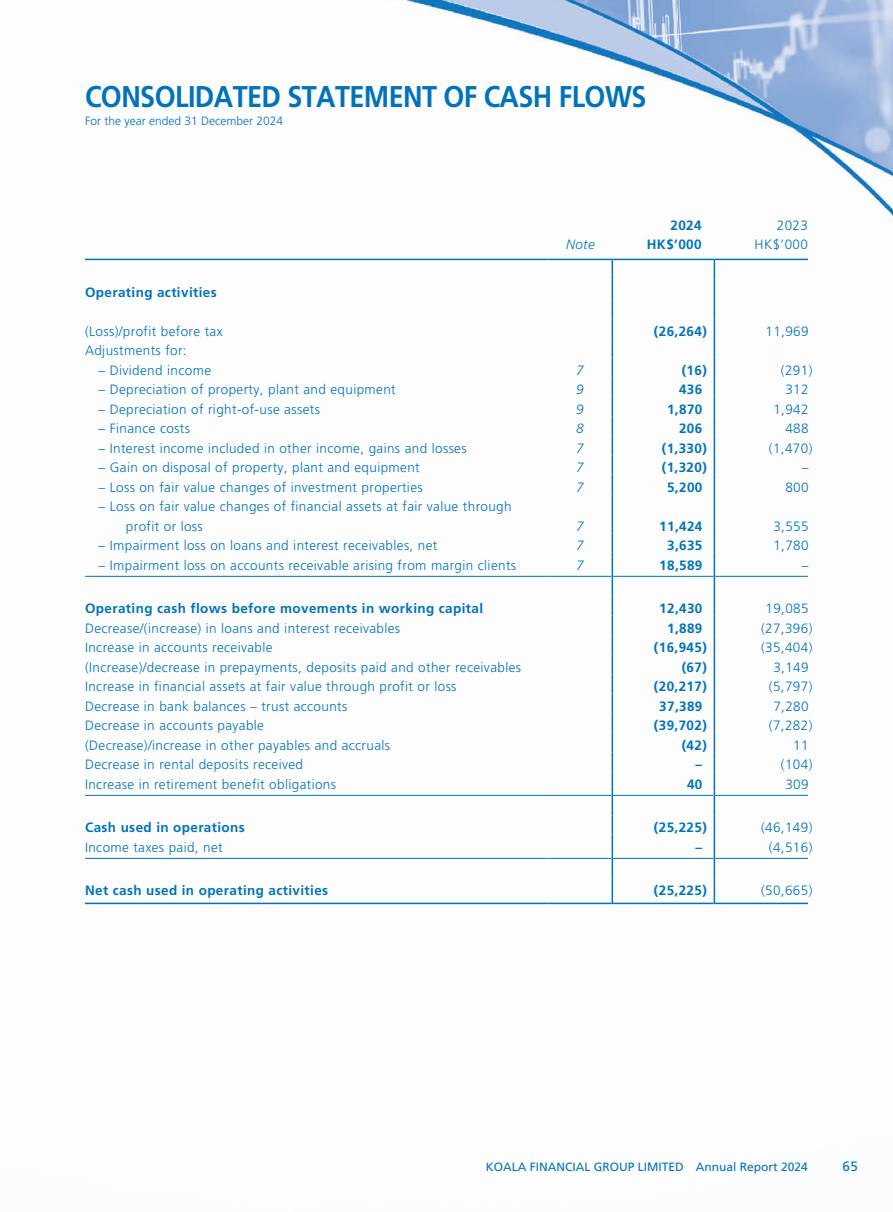
<style>
.page{position:relative;width:893px;height:1212px;background:#fff}
.page>*{position:absolute;margin:0;border:0;box-sizing:border-box;transform-origin:0 0}
.t1{font:700 30px "Frutiger LT Std";letter-spacing:-.02em;color:#0173bb;scale:.9 1}
.t2{font:300 13.5px/19.5px "Frutiger LT Std";letter-spacing:.03em;color:#0173bb}
.t3{font:700 13.5px "Frutiger LT Std";letter-spacing:.03em;color:#0173bb}
.t4{font:italic 300 13.5px "Frutiger LT Std";color:#0173bb}
.t5{font:13.5px "Frutiger LT Std";color:#0173bb}
.t6{font:12px "Frutiger LT Std";color:#0173bb}
.t7{font:300 12px "Frutiger LT Std";color:#0173bb}
</style>
<div class="page">
<img style="left:85px;top:0;width:808px;height:905px">
<svg style="left:612px;top:260px;width:1px;height:234px"></svg>
<hr style="left:612px;top:494px;width:1px;height:39px;background:#0173bb">
<svg style="left:714px;top:260px;width:1px;height:234px"></svg>
<hr style="left:714px;top:494px;width:1px;height:39px;background:#0173bb">
<svg style="left:612px;top:533px;width:1px;height:371px"></svg>
<svg style="left:714px;top:533px;width:1px;height:371px"></svg>
<hr style="left:85px;top:259px;width:464px;height:1px;background:#0173bb">
<hr style="left:549px;top:259px;width:63px;height:1px;background:#0173bb">
<hr style="left:612px;top:259px;width:102px;height:1px;background:#0173bb">
<hr style="left:714px;top:259px;width:94px;height:1px;background:#0173bb">
<hr style="left:85px;top:576px;width:464px;height:1px;background:#0173bb">
<hr style="left:549px;top:576px;width:63px;height:1px;background:#0173bb">
<hr style="left:613px;top:576px;width:101px;height:1px;background:#0173bb">
<hr style="left:715px;top:576px;width:93px;height:1px;background:#0173bb">
<hr style="left:85px;top:795px;width:464px;height:1px;background:#0173bb">
<hr style="left:549px;top:795px;width:63px;height:1px;background:#0173bb">
<hr style="left:613px;top:795px;width:101px;height:1px;background:#0173bb">
<hr style="left:715px;top:795px;width:93px;height:1px;background:#0173bb">
<hr style="left:85px;top:858px;width:464px;height:1px;background:#0173bb">
<hr style="left:549px;top:858px;width:63px;height:1px;background:#0173bb">
<hr style="left:613px;top:858px;width:101px;height:1px;background:#0173bb">
<hr style="left:715px;top:858px;width:93px;height:1px;background:#0173bb">
<hr style="left:85px;top:903px;width:464px;height:1px;background:#0173bb">
<hr style="left:549px;top:903px;width:63px;height:1px;background:#0173bb">
<hr style="left:613px;top:903px;width:101px;height:1px;background:#0173bb">
<hr style="left:715px;top:903px;width:93px;height:1px;background:#0173bb">
<h1 class="t1" style="left:85px;top:79px;width:625px">CONSOLIDATED STATEMENT OF CASH FLOWS</h1>
<p class="t7" style="left:85px;top:114px;width:200px">For the year ended 31 December 2024</p>
<p class="t3" style="left:670px;top:217px;width:33px">2024</p>
<p class="t2" style="left:777px;top:216px;width:33px">2023</p>
<p class="t4" style="left:566px;top:237px;width:30px">Note</p>
<p class="t3" style="left:647px;top:237px;width:56px">HK$’000</p>
<p class="t2" style="left:755px;top:235px;width:55px">HK$’000</p>
<p class="t3" style="left:85px;top:284px;width:133px">Operating activities</p>
<p class="t2" style="left:85px;top:322px;width:139px">(Loss)/profit before tax</p>
<p class="t3" style="left:654px;top:323px;width:54px">(26,264)</p>
<p class="t2" style="left:765px;top:322px;width:45px">11,969</p>
<p class="t2" style="left:85px;top:341px;width:103px">Adjustments for:</p>
<p class="t2" style="left:99px;top:361px;width:114px">– Dividend income</p>
<p class="t4" style="left:576px;top:362px;width:9px">7</p>
<p class="t3" style="left:682px;top:362px;width:27px">(16)</p>
<p class="t2" style="left:781px;top:361px;width:33px">(291)</p>
<p class="t2" style="left:99px;top:380px;width:299px">– Depreciation of property, plant and equipment</p>
<p class="t4" style="left:576px;top:382px;width:9px">9</p>
<p class="t3" style="left:679px;top:382px;width:25px">436</p>
<p class="t2" style="left:785px;top:380px;width:25px">312</p>
<p class="t2" style="left:99px;top:400px;width:223px">– Depreciation of right-of-use assets</p>
<p class="t4" style="left:576px;top:401px;width:9px">9</p>
<p class="t3" style="left:667px;top:401px;width:37px">1,870</p>
<p class="t2" style="left:773px;top:400px;width:37px">1,942</p>
<p class="t2" style="left:99px;top:419px;width:93px">– Finance costs</p>
<p class="t4" style="left:576px;top:421px;width:9px">8</p>
<p class="t3" style="left:679px;top:421px;width:25px">206</p>
<p class="t2" style="left:785px;top:419px;width:25px">488</p>
<p class="t2" style="left:99px;top:439px;width:370px">– Interest income included in other income, gains and losses</p>
<p class="t4" style="left:576px;top:440px;width:9px">7</p>
<p class="t3" style="left:662px;top:440px;width:47px">(1,330)</p>
<p class="t2" style="left:769px;top:439px;width:45px">(1,470)</p>
<p class="t2" style="left:99px;top:458px;width:323px">– Gain on disposal of property, plant and equipment</p>
<p class="t4" style="left:576px;top:460px;width:9px">7</p>
<p class="t3" style="left:662px;top:460px;width:47px">(1,320)</p>
<p class="t2" style="left:802px;top:458px;width:8px">–</p>
<p class="t2" style="left:99px;top:478px;width:326px">– Loss on fair value changes of investment properties</p>
<p class="t4" style="left:576px;top:479px;width:9px">7</p>
<p class="t3" style="left:667px;top:479px;width:37px">5,200</p>
<p class="t2" style="left:785px;top:478px;width:25px">800</p>
<p class="t2" style="left:126px;top:497px;width:387px;text-indent:-27px">– Loss on fair value changes of financial assets at fair value through profit or loss</p>
<p class="t4" style="left:576px;top:518px;width:9px">7</p>
<p class="t3" style="left:659px;top:518px;width:45px">11,424</p>
<p class="t2" style="left:773px;top:517px;width:37px">3,555</p>
<p class="t2" style="left:99px;top:536px;width:340px">– Impairment loss on loans and interest receivables, net</p>
<p class="t4" style="left:576px;top:538px;width:9px">7</p>
<p class="t3" style="left:667px;top:538px;width:37px">3,635</p>
<p class="t2" style="left:773px;top:536px;width:37px">1,780</p>
<p class="t2" style="left:99px;top:556px;width:419px">– Impairment loss on accounts receivable arising from margin clients</p>
<p class="t4" style="left:576px;top:557px;width:9px">7</p>
<p class="t3" style="left:659px;top:557px;width:45px">18,589</p>
<p class="t2" style="left:802px;top:556px;width:8px">–</p>
<p class="t3" style="left:85px;top:601px;width:400px">Operating cash flows before movements in working capital</p>
<p class="t3" style="left:659px;top:601px;width:45px">12,430</p>
<p class="t2" style="left:765px;top:599px;width:45px">19,085</p>
<p class="t2" style="left:85px;top:619px;width:317px">Decrease/(increase) in loans and interest receivables</p>
<p class="t3" style="left:667px;top:620px;width:37px">1,889</p>
<p class="t2" style="left:761px;top:619px;width:53px">(27,396)</p>
<p class="t2" style="left:85px;top:638px;width:189px">Increase in accounts receivable</p>
<p class="t3" style="left:654px;top:640px;width:54px">(16,945)</p>
<p class="t2" style="left:761px;top:638px;width:53px">(35,404)</p>
<p class="t2" style="left:85px;top:658px;width:438px">(Increase)/decrease in prepayments, deposits paid and other receivables</p>
<p class="t3" style="left:682px;top:659px;width:27px">(67)</p>
<p class="t2" style="left:773px;top:658px;width:37px">3,149</p>
<p class="t2" style="left:85px;top:677px;width:373px">Increase in financial assets at fair value through profit or loss</p>
<p class="t3" style="left:654px;top:679px;width:54px">(20,217)</p>
<p class="t2" style="left:769px;top:677px;width:45px">(5,797)</p>
<p class="t2" style="left:85px;top:697px;width:264px">Decrease in bank balances – trust accounts</p>
<p class="t3" style="left:659px;top:698px;width:45px">37,389</p>
<p class="t2" style="left:773px;top:697px;width:37px">7,280</p>
<p class="t2" style="left:85px;top:716px;width:180px">Decrease in accounts payable</p>
<p class="t3" style="left:654px;top:718px;width:54px">(39,702)</p>
<p class="t2" style="left:769px;top:716px;width:45px">(7,282)</p>
<p class="t2" style="left:85px;top:736px;width:307px">(Decrease)/increase in other payables and accruals</p>
<p class="t3" style="left:682px;top:737px;width:27px">(42)</p>
<p class="t2" style="left:793px;top:736px;width:17px">11</p>
<p class="t2" style="left:85px;top:755px;width:219px">Decrease in rental deposits received</p>
<p class="t3" style="left:696px;top:757px;width:8px">–</p>
<p class="t2" style="left:781px;top:755px;width:33px">(104)</p>
<p class="t2" style="left:85px;top:775px;width:253px">Increase in retirement benefit obligations</p>
<p class="t3" style="left:687px;top:776px;width:17px">40</p>
<p class="t2" style="left:785px;top:775px;width:25px">309</p>
<p class="t3" style="left:85px;top:820px;width:161px">Cash used in operations</p>
<p class="t3" style="left:654px;top:820px;width:54px">(25,225)</p>
<p class="t2" style="left:761px;top:818px;width:53px">(46,149)</p>
<p class="t2" style="left:85px;top:838px;width:139px">Income taxes paid, net</p>
<p class="t3" style="left:696px;top:839px;width:8px">–</p>
<p class="t2" style="left:769px;top:838px;width:45px">(4,516)</p>
<p class="t3" style="left:85px;top:883px;width:245px">Net cash used in operating activities</p>
<p class="t3" style="left:654px;top:883px;width:54px">(25,225)</p>
<p class="t2" style="left:761px;top:881px;width:53px">(50,665)</p>
<p class="t6" style="left:486px;top:1159px;width:323px">KOALA FINANCIAL GROUP LIMITED Annual Report 2024</p>
<p class="t5" style="left:843px;top:1159px;width:17px">65</p>
</div>
